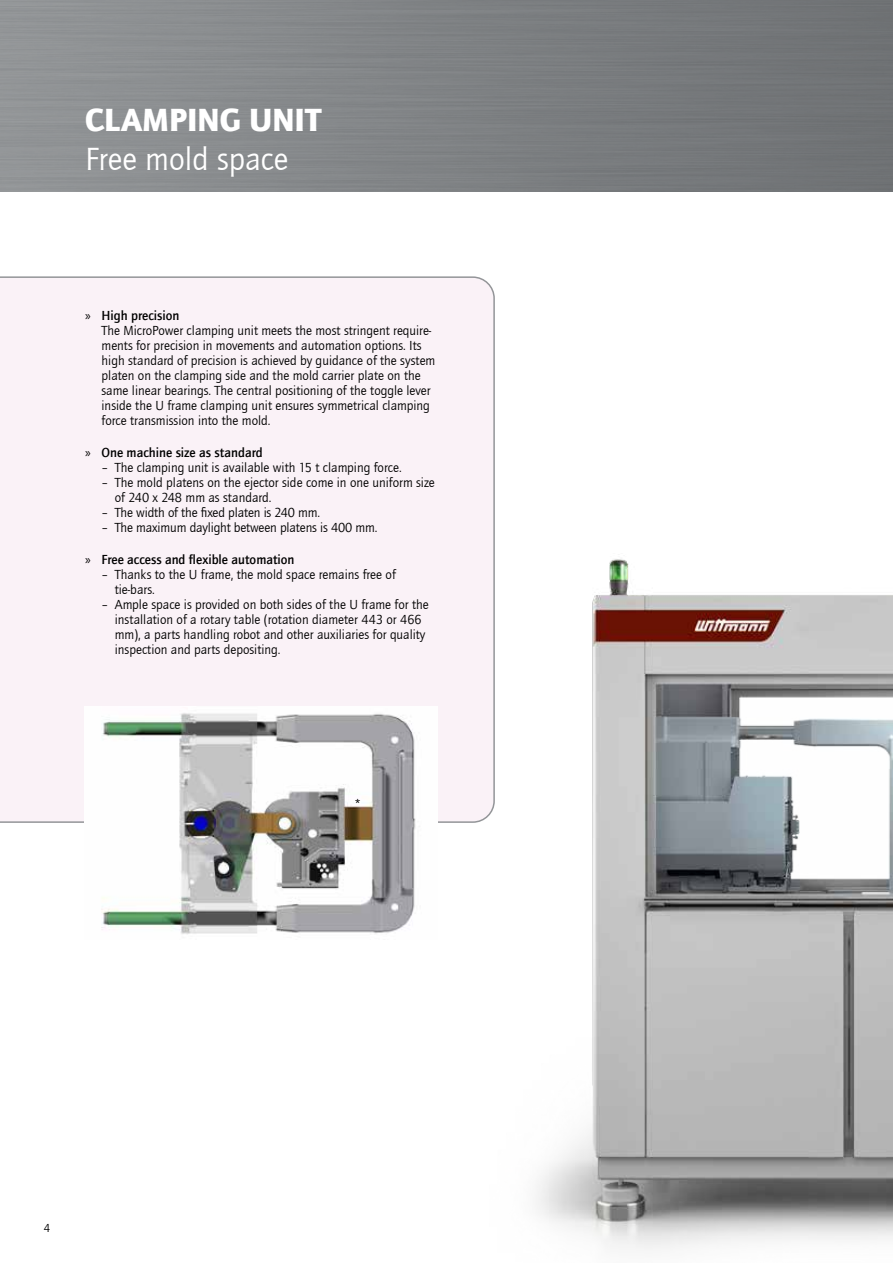
<style>
.page{position:relative;width:893px;height:1263px;background:#fff}
.page>*{position:absolute;margin:0;border:0;box-sizing:border-box;transform-origin:0 0}
.t1{font:33px "Quay Sans ITC Com";color:#fff}
.t2{font:900 33px "Quay Sans ITC Com";color:#fff}
.t3{font:13.5px/15px "Quay Sans ITC Com";color:#000}
.t4{font:500 13.5px "Quay Sans ITC Com";color:#000}
.t5{font:12px "Quay Sans ITC Com";color:#000}
.s1{font-family:"Myriad Pro"}
.s2{font-weight:500}
.s3{font-family:"Myriad Pro";font-weight:400}
</style>
<div class="page">
<div style="left:0;top:0;width:893px;height:191px;background:linear-gradient(to right,#939698,#6d7073)"></div>
<img style="left:536px;top:559px;width:357px;height:691px">
<div style="left:0;top:276px;width:495px;height:547px;background:#faf2f7"></div>
<img style="left:85px;top:707px;width:352px;height:227px">
<h1 class="t2" style="left:85px;top:99px;width:238px">CLAMPING UNIT</h1>
<h1 class="t1" style="left:85px;top:140px;width:205px">Free mold space</h1>
<p class="t3" style="left:102px;top:308px;width:335px;text-indent:-16px"><span class="s1">»</span> <span class="s2">High precision<br></span>The MicroPower clamping unit meets the most stringent require&shy;ments for precision in movements and automation options. Its high standard of precision is achieved by guidance of the system platen on the clamping side and the mold carrier plate on the same linear bearings. The central positioning of the toggle lever inside the U frame clamping unit ensures symmetrical clamping force transmission into the mold.</p>
<p class="t4" style="left:85px;top:444px;width:179px"><span class="s3">»</span> One machine size as standard</p>
<p class="t3" style="left:102px;top:460px;width:301px">– The clamping unit is available with 15 t clamping force.</p>
<p class="t3" style="left:115px;top:475px;width:321px;text-indent:-13px">– The mold platens on the ejector side come in one uniform size of 240 x 248 mm as standard.</p>
<p class="t3" style="left:102px;top:504px;width:219px">– The width of the fixed platen is 240 mm.</p>
<p class="t3" style="left:102px;top:519px;width:277px">– The maximum daylight between platens is 400 mm.</p>
<p class="t4" style="left:85px;top:551px;width:211px"><span class="s3">»</span> Free access and flexible automation</p>
<p class="t3" style="left:115px;top:567px;width:282px;text-indent:-13px">– Thanks to the U frame, the mold space remains free of tie-bars.</p>
<p class="t3" style="left:115px;top:597px;width:315px;text-indent:-13px">– Ample space is provided on both sides of the U frame for the installation of a rotary table (rotation diameter 443 or 466 mm), a parts handling robot and other auxiliaries for quality inspection and parts depositing.</p>
<p class="t3" style="left:354px;top:795px;width:9px">*</p>
<p class="t5" style="left:44px;top:1220px;width:8px">4</p>
</div>
